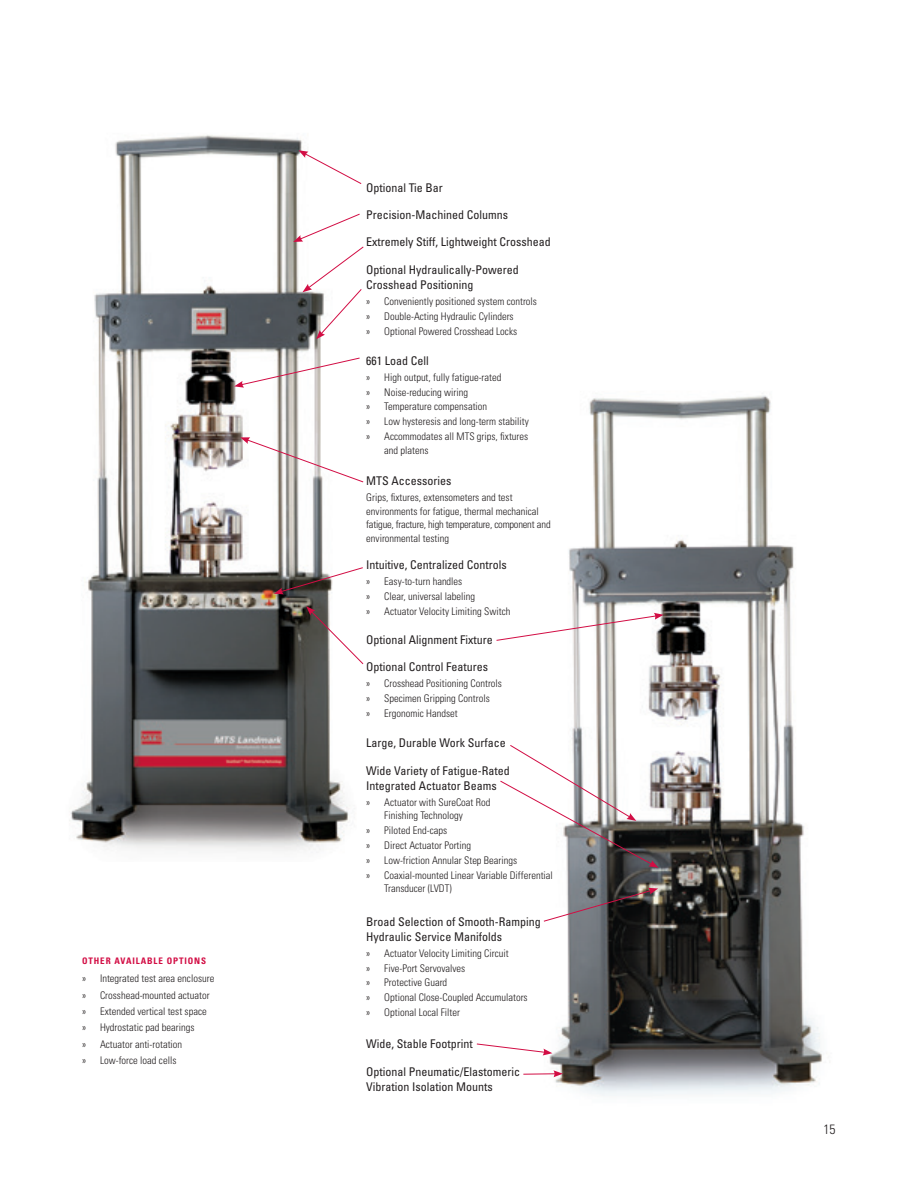
<style>
.page{position:relative;width:918px;height:1188px;background:#fff}
.page>*{position:absolute;margin:0;border:0;box-sizing:border-box;transform-origin:0 0}
.t1{font:300 condensed 13.5px "Univers LT Std";color:#231f20}
.t2{font:condensed 12px/15px "Univers LT Std";color:#231f20}
.t3{font:300 condensed 10.5px/14.9px "Univers LT Std";color:#231f20}
.t4{font:700 condensed 9px "Univers LT Std";letter-spacing:.1em;color:#d20d44}
</style>
<div class="page">
<img style="left:542px;top:395px;width:280px;height:701px">
<svg style="left:543px;top:888px;width:115px;height:34px"></svg>
<svg style="left:476px;top:1043px;width:76px;height:12px"></svg>
<svg style="left:496px;top:613px;width:168px;height:28px"></svg>
<hr style="left:523px;top:1073px;width:33px;height:2px;background:#d20d44">
<svg style="left:553px;top:1070px;width:10px;height:7px"></svg>
<svg style="left:500px;top:744px;width:158px;height:124px"></svg>
<img style="left:69px;top:135px;width:280px;height:716px">
<svg style="left:298px;top:150px;width:64px;height:35px"></svg>
<svg style="left:274px;top:567px;width:89px;height:27px"></svg>
<svg style="left:240px;top:437px;width:124px;height:46px"></svg>
<svg style="left:234px;top:357px;width:126px;height:31px"></svg>
<svg style="left:306px;top:606px;width:58px;height:59px"></svg>
<svg style="left:293px;top:213px;width:71px;height:126px"></svg>
<p class="t4" style="left:82px;top:955px;width:126px">OTHER AVAILABLE OPTIONS</p>
<p class="t3" style="left:82px;top:970px;width:134px;line-height:16.4px">» Integrated test area enclosure » Crosshead-mounted actuator » Extended vertical test space<br>» Hydrostatic pad bearings<br>» Actuator anti-rotation<br>» Low-force load cells</p>
<p class="t2" style="left:366px;top:180px;width:78px">Optional Tie Bar</p>
<p class="t2" style="left:366px;top:207px;width:143px">Precision-Machined Columns</p>
<p class="t2" style="left:366px;top:234px;width:186px">Extremely Stiff, Lightweight Crosshead</p>
<p class="t2" style="left:366px;top:263px;width:154px">Optional Hydraulically-Powered<br>Crosshead Positioning</p>
<p class="t3" style="left:366px;top:294px;width:172px">» Conveniently positioned system controls » Double-Acting Hydraulic Cylinders<br>» Optional Powered Crosshead Locks</p>
<p class="t2" style="left:366px;top:353px;width:64px">661 Load Cell</p>
<p class="t3" style="left:366px;top:370px;width:164px">» High output, fully fatigue-rated<br>» Noise-reducing wiring<br>» Temperature compensation<br>» Low hysteresis and long-term stability » Accommodates all MTS grips, fixtures</p>
<p class="t3" style="left:384px;top:442px;width:46px">and platens</p>
<p class="t2" style="left:366px;top:474px;width:87px">MTS Accessories</p>
<p class="t3" style="left:366px;top:491px;width:186px;line-height:13.5px">Grips, fixtures, extensometers and test environments for fatigue, thermal mechanical fatigue, fracture, high temperature, component and environmental testing</p>
<p class="t2" style="left:366px;top:557px;width:142px">Intuitive, Centralized Controls</p>
<p class="t3" style="left:366px;top:574px;width:146px">» Easy-to-turn handles<br>» Clear, universal labeling<br>» Actuator Velocity Limiting Switch</p>
<p class="t2" style="left:366px;top:632px;width:128px">Optional Alignment Fixture</p>
<p class="t2" style="left:366px;top:659px;width:123px">Optional Control Features</p>
<p class="t3" style="left:366px;top:676px;width:137px">» Crosshead Positioning Controls » Specimen Gripping Controls<br>» Ergonomic Handset</p>
<p class="t2" style="left:366px;top:735px;width:141px">Large, Durable Work Surface</p>
<p class="t2" style="left:366px;top:763px;width:145px">Wide Variety of Fatigue-Rated<br>Integrated Actuator Beams</p>
<p class="t3" style="left:384px;top:796px;width:108px;line-height:13.5px;text-indent:-18px">» Actuator with SureCoat Rod<br>Finishing Technology</p>
<p class="t3" style="left:366px;top:823px;width:188px">» Piloted End-caps<br>» Direct Actuator Porting<br>» Low-friction Annular Step Bearings<br>» Coaxial-mounted Linear Variable Differential</p>
<p class="t3" style="left:384px;top:881px;width:69px">Transducer (LVDT)</p>
<p class="t2" style="left:366px;top:914px;width:176px">Broad Selection of Smooth-Ramping<br>Hydraulic Service Manifolds</p>
<p class="t3" style="left:366px;top:946px;width:163px">» Actuator Velocity Limiting Circuit<br>» Five-Port Servovalves<br>» Protective Guard<br>» Optional Close-Coupled Accumulators » Optional Local Filter</p>
<p class="t2" style="left:366px;top:1036px;width:108px">Wide, Stable Footprint</p>
<p class="t2" style="left:366px;top:1064px;width:155px">Optional Pneumatic/Elastomeric<br>Vibration Isolation Mounts</p>
<p class="t1" style="left:824px;top:1122px;width:14px">15</p>
</div>
